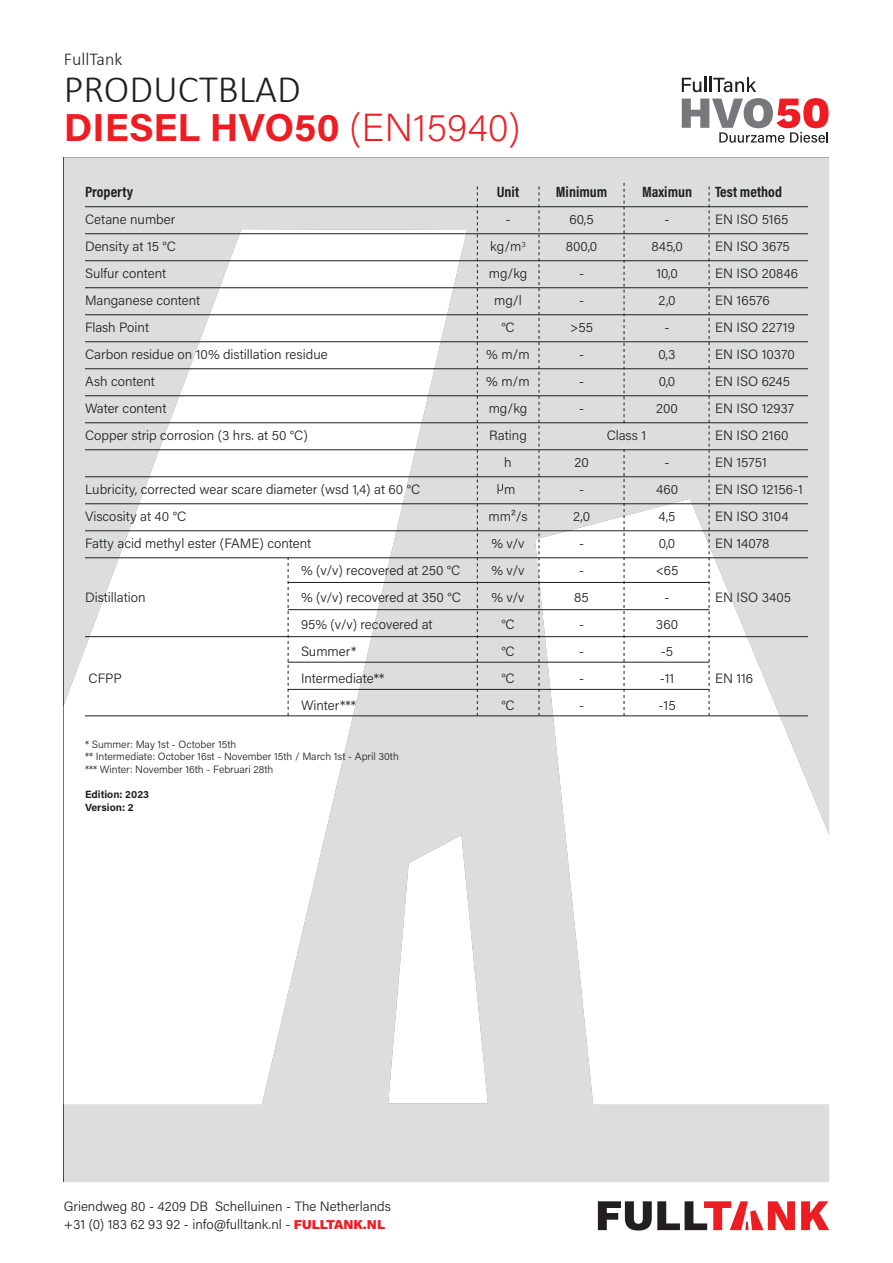
<style>
.page{position:relative;width:893px;height:1263px;background:#fff}
.page>*{position:absolute;margin:0;border:0;box-sizing:border-box;transform-origin:0 0}
.t1{font:700 39px "Acumin Pro";color:#ee1d23}
.t2{font:300 39px "Calibri";color:#231f20}
.t3{font:300 18px "Calibri";color:#231f20}
.t4{font:700 15px "Acumin Pro Cond";color:#231f20}
.t5{font:300 13.5px/17.4px "Acumin Pro";color:#231f20}
.t6{font:300 10.5px/12.6px "Acumin Pro";color:#231f20}
.t7{font:700 10.5px/12.6px "Acumin Pro";color:#231f20}
.s1{font-weight:200}
.s2{font-family:"Work Sans";font-weight:800;color:#ee1d23}
</style>
<div class="page">
<div style="left:64px;top:157px;width:765px;height:1025px;background:#dcdddf"></div>
<svg style="left:64px;top:229px;width:403px;height:875px"></svg>
<svg style="left:388px;top:835px;width:100px;height:268px"></svg>
<svg style="left:535px;top:499px;width:294px;height:605px"></svg>
<svg style="left:801px;top:1201px;width:28px;height:29px"></svg>
<svg style="left:598px;top:1201px;width:197px;height:29px"></svg>
<svg style="left:709px;top:186px;width:1px;height:529px"></svg>
<svg style="left:624px;top:183px;width:1px;height:239px"></svg>
<svg style="left:624px;top:450px;width:1px;height:265px"></svg>
<svg style="left:539px;top:186px;width:1px;height:529px"></svg>
<svg style="left:477px;top:186px;width:1px;height:529px"></svg>
<svg style="left:288px;top:558px;width:1px;height:157px"></svg>
<hr style="left:85px;top:206px;width:723px;height:1px;background:#231f20">
<hr style="left:85px;top:233px;width:723px;height:1px;background:#231f20">
<hr style="left:85px;top:260px;width:723px;height:1px;background:#231f20">
<hr style="left:85px;top:287px;width:723px;height:1px;background:#231f20">
<hr style="left:85px;top:314px;width:723px;height:1px;background:#231f20">
<hr style="left:85px;top:341px;width:723px;height:1px;background:#231f20">
<hr style="left:85px;top:368px;width:723px;height:1px;background:#231f20">
<hr style="left:85px;top:395px;width:723px;height:1px;background:#231f20">
<hr style="left:85px;top:422px;width:723px;height:1px;background:#231f20">
<hr style="left:85px;top:449px;width:723px;height:1px;background:#231f20">
<hr style="left:85px;top:476px;width:723px;height:1px;background:#231f20">
<hr style="left:85px;top:503px;width:723px;height:1px;background:#231f20">
<hr style="left:85px;top:530px;width:723px;height:1px;background:#231f20">
<hr style="left:85px;top:557px;width:723px;height:1px;background:#231f20">
<hr style="left:85px;top:636px;width:723px;height:1px;background:#231f20">
<hr style="left:288px;top:662px;width:421px;height:1px;background:#231f20">
<hr style="left:288px;top:582px;width:421px;height:1px;background:#231f20">
<hr style="left:288px;top:689px;width:421px;height:1px;background:#231f20">
<hr style="left:288px;top:609px;width:421px;height:1px;background:#231f20">
<hr style="left:85px;top:715px;width:723px;height:1px;background:#231f20">
<svg style="left:497px;top:484px;width:6px;height:10px"></svg>
<svg style="left:682px;top:77px;width:74px;height:15px"></svg>
<svg style="left:682px;top:98px;width:147px;height:45px"></svg>
<h2 class="t3" style="left:64px;top:47px;width:60px">FullTank</h2>
<h1 class="t2" style="left:64px;top:65px;width:238px">PRODUCTBLAD</h1>
<h1 class="t1" style="left:64px;top:100px;width:458px">DIESEL HVO50 <span class="s1">(EN15940)</span></h1>
<p class="t4" style="left:85px;top:182px;width:50px">Property</p>
<p class="t4" style="left:497px;top:182px;width:24px">Unit</p>
<p class="t4" style="left:556px;top:182px;width:53px">Minimum</p>
<p class="t4" style="left:642px;top:182px;width:51px">Maximun</p>
<p class="t4" style="left:715px;top:182px;width:68px">Test method</p>
<p class="t5" style="left:85px;top:210px;width:92px">Cetane number</p>
<p class="t5" style="left:506px;top:210px;width:7px">-</p>
<p class="t5" style="left:569px;top:210px;width:26px">60,5</p>
<p class="t5" style="left:665px;top:210px;width:7px">-</p>
<p class="t5" style="left:715px;top:210px;width:75px">EN ISO 5165</p>
<p class="t5" style="left:85px;top:237px;width:92px">Density at 15 °C</p>
<p class="t5" style="left:490px;top:237px;width:37px">kg/m<sup>3</sup></p>
<p class="t5" style="left:566px;top:237px;width:33px">800,0</p>
<p class="t5" style="left:651px;top:237px;width:33px">845,0</p>
<p class="t5" style="left:715px;top:237px;width:76px">EN ISO 3675</p>
<p class="t5" style="left:85px;top:264px;width:83px">Sulfur content</p>
<p class="t5" style="left:489px;top:264px;width:40px">mg/kg</p>
<p class="t5" style="left:579px;top:264px;width:7px">-</p>
<p class="t5" style="left:656px;top:264px;width:23px">10,0</p>
<p class="t5" style="left:715px;top:264px;width:84px">EN ISO 20846</p>
<p class="t5" style="left:85px;top:291px;width:117px">Manganese content</p>
<p class="t5" style="left:494px;top:291px;width:29px">mg/l</p>
<p class="t5" style="left:579px;top:291px;width:7px">-</p>
<p class="t5" style="left:659px;top:291px;width:18px">2,0</p>
<p class="t5" style="left:715px;top:291px;width:56px">EN 16576</p>
<p class="t5" style="left:85px;top:318px;width:66px">Flash Point</p>
<p class="t5" style="left:501px;top:318px;width:15px">°C</p>
<p class="t5" style="left:570px;top:318px;width:24px">&gt;55</p>
<p class="t5" style="left:665px;top:318px;width:7px">-</p>
<p class="t5" style="left:715px;top:318px;width:81px">EN ISO 22719</p>
<p class="t5" style="left:85px;top:345px;width:244px">Carbon residue on 10% distillation residue</p>
<p class="t5" style="left:486px;top:345px;width:45px">% m/m</p>
<p class="t5" style="left:579px;top:345px;width:7px">-</p>
<p class="t5" style="left:659px;top:345px;width:18px">0,3</p>
<p class="t5" style="left:715px;top:345px;width:81px">EN ISO 10370</p>
<p class="t5" style="left:85px;top:372px;width:71px">Ash content</p>
<p class="t5" style="left:486px;top:372px;width:45px">% m/m</p>
<p class="t5" style="left:579px;top:372px;width:7px">-</p>
<p class="t5" style="left:659px;top:372px;width:18px">0,0</p>
<p class="t5" style="left:715px;top:372px;width:77px">EN ISO 6245</p>
<p class="t5" style="left:85px;top:399px;width:83px">Water content</p>
<p class="t5" style="left:489px;top:399px;width:40px">mg/kg</p>
<p class="t5" style="left:579px;top:399px;width:7px">-</p>
<p class="t5" style="left:656px;top:399px;width:23px">200</p>
<p class="t5" style="left:715px;top:399px;width:81px">EN ISO 12937</p>
<p class="t5" style="left:85px;top:426px;width:224px">Copper strip corrosion (3 hrs. at 50 °C)</p>
<p class="t5" style="left:489px;top:426px;width:39px">Rating</p>
<p class="t5" style="left:607px;top:426px;width:41px">Class 1</p>
<p class="t5" style="left:715px;top:426px;width:75px">EN ISO 2160</p>
<p class="t5" style="left:504px;top:453px;width:9px">h</p>
<p class="t5" style="left:574px;top:453px;width:16px">20</p>
<p class="t5" style="left:664px;top:453px;width:7px">-</p>
<p class="t5" style="left:715px;top:453px;width:53px">EN 15751</p>
<p class="t5" style="left:85px;top:480px;width:337px">Lubricity, corrected wear scare diameter (wsd 1,4) at 60 °C</p>
<p class="t5" style="left:504px;top:480px;width:13px">m</p>
<p class="t5" style="left:579px;top:480px;width:7px">-</p>
<p class="t5" style="left:656px;top:480px;width:24px">460</p>
<p class="t5" style="left:715px;top:480px;width:89px">EN ISO 12156-1</p>
<p class="t5" style="left:85px;top:507px;width:103px">Viscosity at 40 °C</p>
<p class="t5" style="left:488px;top:507px;width:41px">mm2/s</p>
<p class="t5" style="left:573px;top:507px;width:18px">2,0</p>
<p class="t5" style="left:659px;top:507px;width:18px">4,5</p>
<p class="t5" style="left:715px;top:507px;width:75px">EN ISO 3104</p>
<p class="t5" style="left:85px;top:534px;width:228px">Fatty acid methyl ester (FAME) content</p>
<p class="t5" style="left:492px;top:534px;width:35px">% v/v</p>
<p class="t5" style="left:579px;top:534px;width:7px">-</p>
<p class="t5" style="left:659px;top:534px;width:18px">0,0</p>
<p class="t5" style="left:715px;top:534px;width:56px">EN 14078</p>
<p class="t5" style="left:301px;top:561px;width:161px">% (v/v) recovered at 250 °C</p>
<p class="t5" style="left:491px;top:561px;width:35px">% v/v</p>
<p class="t5" style="left:579px;top:561px;width:7px">-</p>
<p class="t5" style="left:656px;top:561px;width:24px">&lt;65</p>
<p class="t5" style="left:85px;top:588px;width:62px">Distillation</p>
<p class="t5" style="left:301px;top:588px;width:161px">% (v/v) recovered at 350 °C</p>
<p class="t5" style="left:491px;top:588px;width:35px">% v/v</p>
<p class="t5" style="left:574px;top:588px;width:16px">85</p>
<p class="t5" style="left:664px;top:588px;width:7px">-</p>
<p class="t5" style="left:715px;top:588px;width:78px">EN ISO 3405</p>
<p class="t5" style="left:301px;top:615px;width:133px">95% (v/v) recovered at</p>
<p class="t5" style="left:501px;top:615px;width:15px">°C</p>
<p class="t5" style="left:579px;top:615px;width:7px">-</p>
<p class="t5" style="left:656px;top:615px;width:24px">360</p>
<p class="t5" style="left:301px;top:642px;width:57px">Summer*</p>
<p class="t5" style="left:501px;top:642px;width:15px">°C</p>
<p class="t5" style="left:579px;top:642px;width:7px">-</p>
<p class="t5" style="left:661px;top:642px;width:14px">-5</p>
<p class="t5" style="left:88px;top:669px;width:35px">CFPP</p>
<p class="t5" style="left:301px;top:669px;width:85px">Intermediate**</p>
<p class="t5" style="left:501px;top:669px;width:15px">°C</p>
<p class="t5" style="left:579px;top:669px;width:7px">-</p>
<p class="t5" style="left:660px;top:669px;width:16px">-11</p>
<p class="t5" style="left:715px;top:669px;width:40px">EN 116</p>
<p class="t5" style="left:301px;top:696px;width:56px">Winter***</p>
<p class="t5" style="left:501px;top:696px;width:15px">°C</p>
<p class="t5" style="left:579px;top:696px;width:7px">-</p>
<p class="t5" style="left:658px;top:696px;width:19px">-15</p>
<p class="t6" style="left:85px;top:737px;width:315px">* Summer: May 1st - October 15th<br>** Intermediate: October 16st - November 15th / March 1st - April 30th *** Winter: November 16th - Februari 28th</p>
<p class="t7" style="left:85px;top:788px;width:66px">Edition: 2023<br>Version: 2</p>
<p class="t5" style="left:64px;top:1197px;width:329px">Griendweg 80 - 4209 DB Schelluinen - The Netherlands +31 (0) 183 62 93 92 - info@fulltank.nl - <span class="s2">FULLTANK.NL</span></p>
</div>
